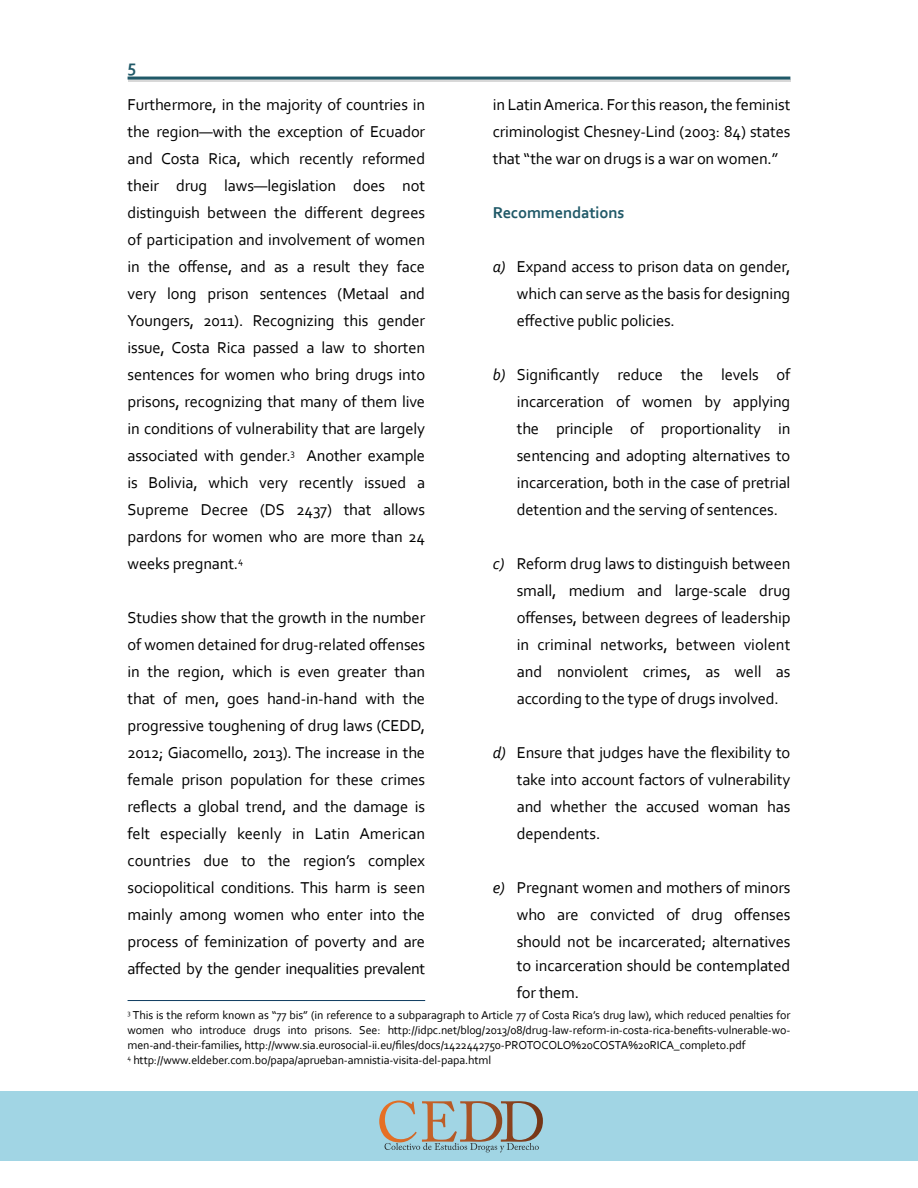
<style>
.page{position:relative;width:918px;height:1188px;background:#fff}
.page>*{position:absolute;margin:0;border:0;box-sizing:border-box;transform-origin:0 0}
.t1{font:700 18px "Corbel";color:#205968}
.t2{font:16.5px/27px "Corbel";letter-spacing:-.01em;color:#000;text-align:justify}
.t3{font:700 16.5px "Corbel";letter-spacing:-.01em;color:#205968}
.t4{font:12px/15px "Corbel";letter-spacing:-.01em;color:#000}
.s1{font-style:italic}
</style>
<div class="page">
<hr style="left:128px;top:79px;width:662px;height:3px;background:#d8d8d8">
<hr style="left:128px;top:77px;width:662px;height:3px;background:#205968">
<div style="left:0;top:1091px;width:918px;height:70px;background:#a1d5e4"></div>
<svg style="left:379px;top:1101px;width:164px;height:51px"></svg>
<hr style="left:128px;top:1000px;width:297px;height:1px;background:#0e3b61">
<p class="t1" style="left:128px;top:55px;width:10px">5</p>
<p class="t2" style="left:128px;top:91px;width:299px">Furthermore, in the majority of countries in the region—with the exception of Ecuador and Costa Rica, which recently reformed their drug laws—legislation does not distinguish between the different degrees of participation and involvement of women in the offense, and as a result they face very long prison sentences (Metaal and Youngers, 2011). Recognizing this gender issue, Costa Rica passed a law to shorten sentences for women who bring drugs into prisons, recognizing that many of them live in conditions of vulnerability that are largely associated with gender.<sup>3</sup> Another example is Bolivia, which very recently issued a Supreme Decree (DS 2437) that allows pardons for women who are more than 24 weeks pregnant.<sup>4</sup></p>
<p class="t2" style="left:128px;top:604px;width:299px">Studies show that the growth in the number of women detained for drug-related offenses in the region, which is even greater than that of men, goes hand-in-hand with the progressive toughening of drug laws (CEDD, 2012; Giacomello, 2013). The increase in the female prison population for these crimes reflects a global trend, and the damage is felt especially keenly in Latin American countries due to the region’s complex sociopolitical conditions. This harm is seen mainly among women who enter into the process of feminization of poverty and are affected by the gender inequalities prevalent</p>
<p class="t4" style="left:128px;top:1007px;width:664px"><sup>3</sup> This is the reform known as “77 bis” (in reference to a subparagraph to Article 77 of Costa Rica’s drug law), which reduced penalties for women who introduce drugs into prisons. See: http://idpc.net/blog/2013/08/drug-law-reform-in-costa-rica-benefits-vulnerable-wo&shy;men-and-their-families, http://www.sia.eurosocial-ii.eu/files/docs/1422442750-PROTOCOLO%20COSTA%20RICA_completo.pdf<br><sup>4</sup> http://www.eldeber.com.bo/papa/aprueban-amnistia-visita-del-papa.html</p>
<p class="t2" style="left:493px;top:91px;width:299px">in Latin America. For this reason, the feminist criminologist Chesney-Lind (2003: 84) states that “the war on drugs is a war on women.”</p>
<p class="t3" style="left:493px;top:202px;width:133px">Recommendations</p>
<p class="t2" style="left:517px;top:253px;width:275px;text-indent:-24px"><span class="s1">a)</span> Expand access to prison data on gender, which can serve as the basis for designing effective public policies.</p>
<p class="t2" style="left:517px;top:361px;width:275px;text-indent:-24px"><span class="s1">b)</span> Significantly reduce the levels of incarceration of women by applying the principle of proportionality in sentencing and adopting alternatives to incarceration, both in the case of pretrial detention and the serving of sentences.</p>
<p class="t2" style="left:517px;top:550px;width:275px;text-indent:-24px"><span class="s1">c)</span> Reform drug laws to distinguish between small, medium and large-scale drug offenses, between degrees of leadership in criminal networks, between violent and nonviolent crimes, as well as according to the type of drugs involved.</p>
<p class="t2" style="left:517px;top:739px;width:275px;text-indent:-24px"><span class="s1">d)</span> Ensure that judges have the flexibility to take into account factors of vulnerability and whether the accused woman has dependents.</p>
<p class="t2" style="left:517px;top:874px;width:275px;text-indent:-24px"><span class="s1">e)</span> Pregnant women and mothers of minors who are convicted of drug offenses should not be incarcerated; alternatives</p>
<p class="t2" style="left:517px;top:952px;width:275px">to incarceration should be contemplated for them.</p>
</div>
